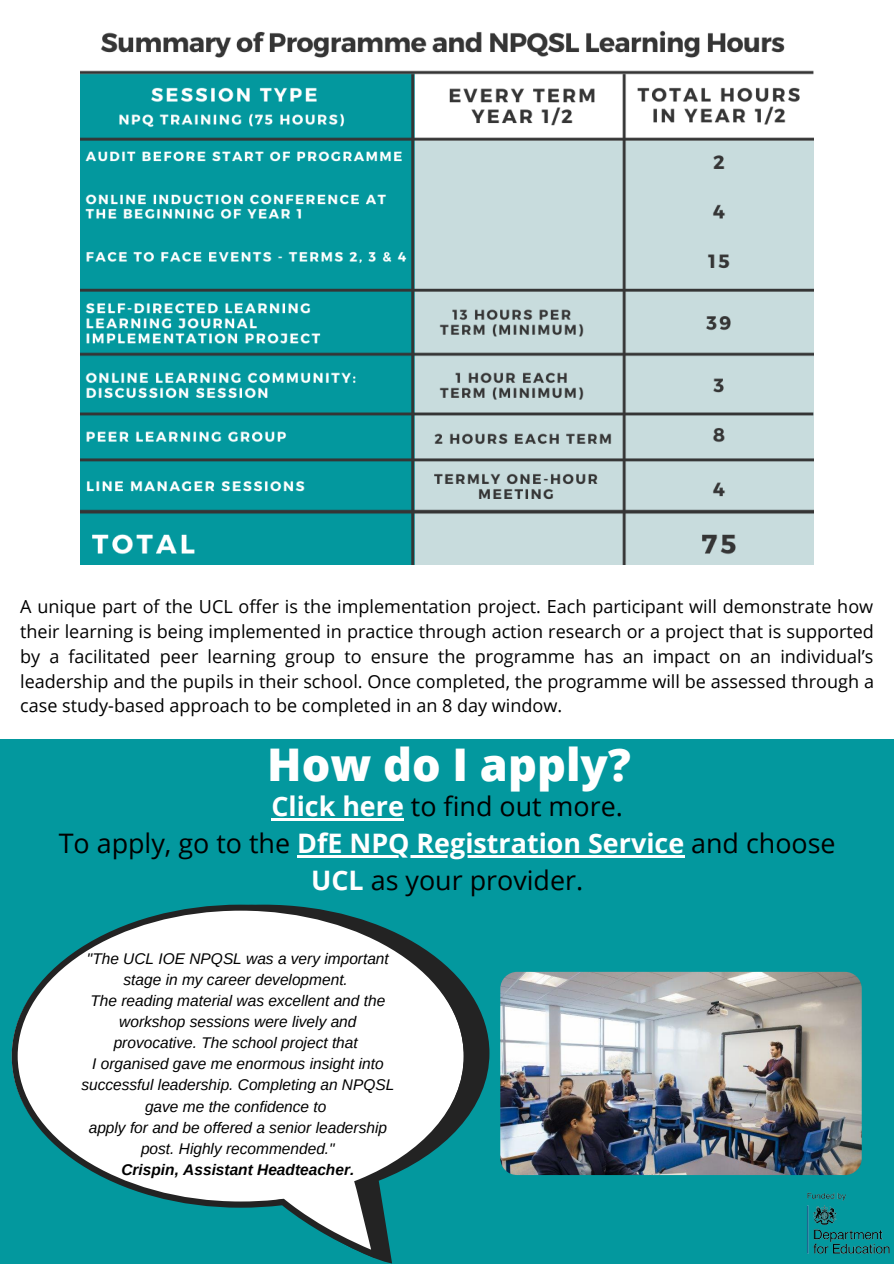
<style>
.page{position:relative;width:894px;height:1264px;background:#fff}
.page>*{position:absolute;margin:0;border:0;box-sizing:border-box;transform-origin:0 0}
.t1{font:800 45px "Open Sans";color:#fff}
.t2{font:26.85px/37.2px "Open Sans";color:#000;text-align:center}
.t3{font:18px/24.8px "Open Sans";color:#000;text-align:justify}
.t4{font:italic 15.45px/21.1px "Arimo";color:#000;text-align:center}
.t5{font:italic 700 15.45px "Arimo";color:#000}
.s1{font-weight:700;color:#fff}
</style>
<div class="page">
<div style="left:0;top:0;width:893px;height:1263px;background:#03989e"></div>
<svg style="left:372px;top:991px;width:117px;height:272px"></svg>
<svg style="left:12px;top:904px;width:457px;height:353px;fill:#fff"></svg>
<div style="left:0;top:0;width:893px;height:738px;background:#fff"></div>
<img style="left:500px;top:971px;width:361px;height:204px;border-radius:17px">
<img style="left:807px;top:1192px;width:83px;height:62px">
<img style="left:81px;top:30px;width:732px;height:534px">
<hr style="left:271px;top:818px;width:133px;height:2px;background:#fff">
<hr style="left:297px;top:855px;width:387px;height:2px;background:#fff">
<p class="t3" style="left:20px;top:594px;width:855px">A unique part of the UCL offer is the implementation project. Each participant will demonstrate how their learning is being implemented in practice through action research or a project that is supported by a facilitated peer learning group to ensure the programme has an impact on an individual’s leadership and the pupils in their school. Once completed, the programme will be assessed through a case study-based approach to be completed in an 8 day window.</p>
<p class="t1" style="left:267px;top:732px;width:365px">How do I apply?</p>
<p class="t2" style="left:271px;top:787px;width:353px"><span class="s1">Click here</span> to find out more.</p>
<p class="t2" style="left:59px;top:824px;width:778px">To apply, go to the <span class="s1">DfE NPQ Registration Service</span> and choose<br><span class="s1">UCL</span> as your provider.</p>
<p class="t4" style="left:87px;top:947px;width:303px">"The UCL IOE NPQSL was a very important stage in my career development.</p>
<p class="t4" style="left:90px;top:990px;width:296px">The reading material was excellent and the workshop sessions were lively and provocative. The school project that</p>
<p class="t4" style="left:81px;top:1053px;width:314px">I organised gave me enormous insight into successful leadership. Completing an NPQSL gave me the confidence to</p>
<p class="t4" style="left:89px;top:1116px;width:300px">apply for and be offered a senior leadership post. Highly recommended."</p>
<p class="t5" style="left:121px;top:1160px;width:234px">Crispin, Assistant Headteacher.</p>
</div>
